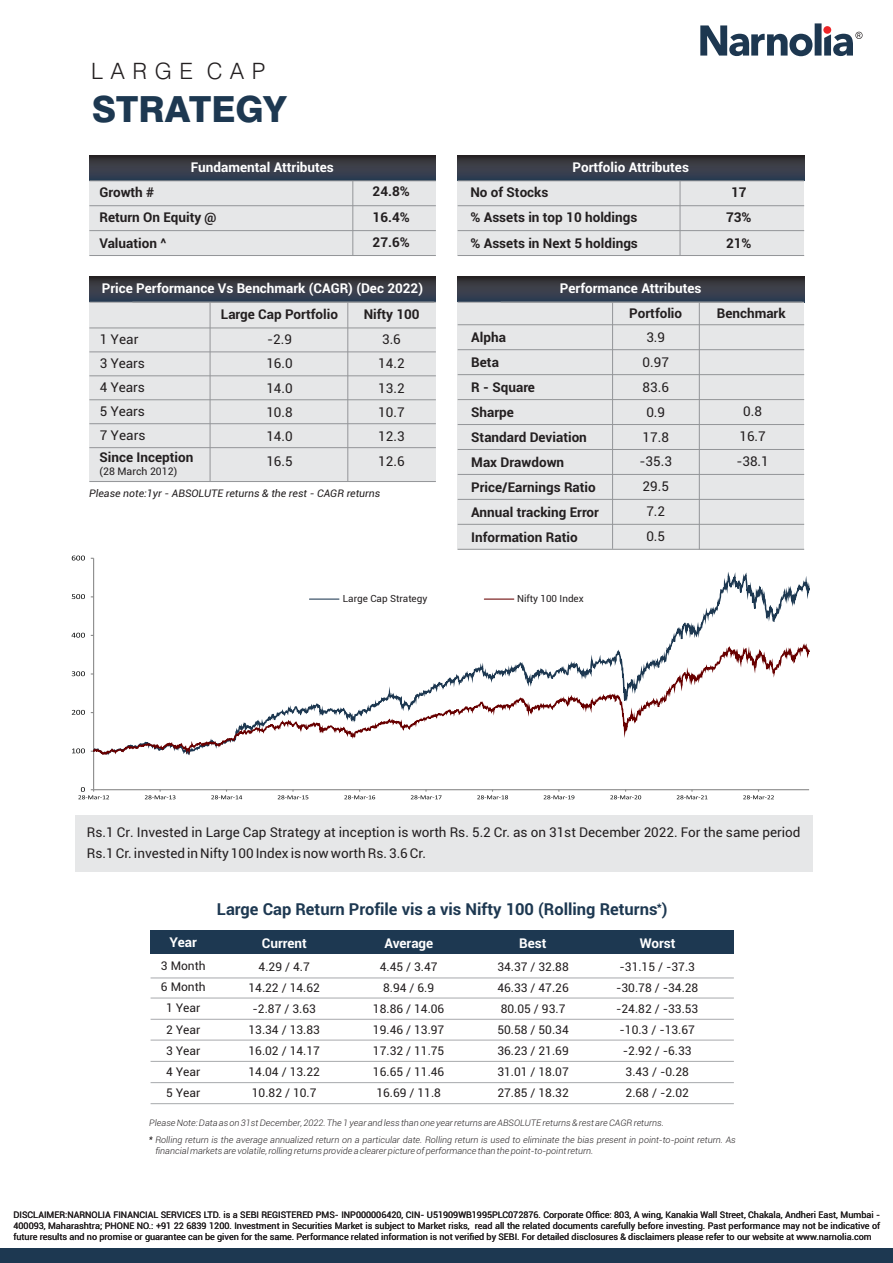
<style>
.page{position:relative;width:893px;height:1263px;background:#fff}
.page>*{position:absolute;margin:0;border:0;box-sizing:border-box;transform-origin:0 0}
.t1{font:800 36px "Swiss 721 BT";color:#1d3851}
.t2{font:300 22.5px "Swiss 721 BT";letter-spacing:.345em;color:#231f20}
.t3{font:700 16.5px "Roboto";color:#1d3851}
.t4{font:700 13.5px/25.5px "Roboto";color:#231f20}
.t5{font:13.5px/24.3px "Roboto";color:#231f20}
.t6{font:700 13.5px "Roboto";color:#fff}
.t7{font:12px/21px "Roboto";color:#231f20;text-align:center}
.t8{font:italic 10.5px "Roboto";color:#231f20}
.t9{font:10.5px "Roboto";color:#231f20}
.t10{font:italic 10.5px "Roboto";color:#231f20;scale:.93 1}
.t11{font:9.9px "Roboto";color:#231f20}
.t12{font:9px/10.8px "Roboto";color:#231f20;text-align:justify}
.t13{font:italic 300 9px/17.2px "Roboto";color:#231f20}
</style>
<div class="page">
<div style="left:0;top:1248px;width:893px;height:15px;background:#1d3851"></div>
<svg style="left:89px;top:155px;width:347px;height:26px;background:#363b46"></svg>
<div style="left:89px;top:181px;width:347px;height:75px;background:#e6e7e8"></div>
<hr style="left:89px;top:181px;width:347px;height:1px;background:#939598">
<svg style="left:89px;top:205px;width:347px;height:1px"></svg>
<svg style="left:89px;top:230px;width:347px;height:1px"></svg>
<svg style="left:89px;top:255px;width:347px;height:1px"></svg>
<hr style="left:352px;top:181px;width:1px;height:75px;background:#939598">
<svg style="left:458px;top:155px;width:346px;height:26px;background:#363b46"></svg>
<div style="left:458px;top:181px;width:346px;height:75px;background:#e6e7e8"></div>
<hr style="left:458px;top:181px;width:346px;height:1px;background:#939598">
<svg style="left:457px;top:205px;width:348px;height:1px"></svg>
<svg style="left:457px;top:230px;width:348px;height:1px"></svg>
<svg style="left:457px;top:255px;width:348px;height:1px"></svg>
<hr style="left:680px;top:181px;width:1px;height:75px;background:#939598">
<svg style="left:458px;top:277px;width:346px;height:24px;background:#353944"></svg>
<div style="left:458px;top:302px;width:346px;height:247px;background:#e6e7e8"></div>
<svg style="left:457px;top:548px;width:348px;height:2px"></svg>
<svg style="left:457px;top:524px;width:348px;height:1px"></svg>
<svg style="left:457px;top:499px;width:348px;height:1px"></svg>
<svg style="left:457px;top:474px;width:348px;height:1px"></svg>
<svg style="left:457px;top:449px;width:348px;height:1px"></svg>
<svg style="left:457px;top:424px;width:348px;height:1px"></svg>
<svg style="left:457px;top:399px;width:348px;height:1px"></svg>
<svg style="left:457px;top:374px;width:348px;height:1px"></svg>
<svg style="left:457px;top:349px;width:348px;height:1px"></svg>
<svg style="left:457px;top:324px;width:348px;height:1px"></svg>
<svg style="left:457px;top:301px;width:348px;height:2px"></svg>
<hr style="left:699px;top:302px;width:1px;height:247px;background:#939598">
<hr style="left:612px;top:302px;width:1px;height:247px;background:#939598">
<svg style="left:89px;top:277px;width:347px;height:24px;background:#353944"></svg>
<div style="left:89px;top:302px;width:347px;height:179px;background:#e6e7e8"></div>
<svg style="left:89px;top:481px;width:347px;height:1px"></svg>
<svg style="left:89px;top:447px;width:347px;height:1px"></svg>
<svg style="left:89px;top:423px;width:347px;height:1px"></svg>
<svg style="left:89px;top:399px;width:347px;height:1px"></svg>
<svg style="left:89px;top:375px;width:347px;height:2px"></svg>
<svg style="left:89px;top:351px;width:347px;height:2px"></svg>
<svg style="left:89px;top:327px;width:347px;height:2px"></svg>
<svg style="left:89px;top:301px;width:347px;height:2px"></svg>
<hr style="left:347px;top:302px;width:1px;height:179px;background:#939598">
<hr style="left:210px;top:302px;width:1px;height:179px;background:#939598">
<div style="left:75px;top:815px;width:738px;height:56px;background:#e6e7e8"></div>
<div style="left:151px;top:930px;width:583px;height:24px;background:#1d3851"></div>
<hr style="left:151px;top:977px;width:583px;height:1px;background:#a7a9ac">
<hr style="left:151px;top:998px;width:583px;height:1px;background:#a7a9ac">
<hr style="left:151px;top:1019px;width:583px;height:1px;background:#a7a9ac">
<hr style="left:151px;top:1040px;width:583px;height:1px;background:#a7a9ac">
<hr style="left:151px;top:1061px;width:583px;height:1px;background:#a7a9ac">
<hr style="left:151px;top:1082px;width:583px;height:1px;background:#a7a9ac">
<hr style="left:151px;top:1103px;width:583px;height:1px;background:#a7a9ac">
<hr style="left:93px;top:558px;width:1px;height:232px;background:#878787">
<hr style="left:94px;top:789px;width:715px;height:1px;background:#878787">
<svg style="left:91px;top:558px;width:719px;height:202px"></svg>
<svg style="left:72px;top:748px;width:13px;height:5px"></svg>
<svg style="left:72px;top:710px;width:13px;height:5px"></svg>
<svg style="left:72px;top:671px;width:13px;height:5px"></svg>
<svg style="left:72px;top:633px;width:13px;height:5px"></svg>
<svg style="left:72px;top:594px;width:13px;height:5px"></svg>
<svg style="left:72px;top:556px;width:13px;height:4px"></svg>
<svg style="left:78px;top:787px;width:31px;height:12px"></svg>
<svg style="left:145px;top:790px;width:31px;height:9px"></svg>
<svg style="left:211px;top:790px;width:31px;height:9px"></svg>
<svg style="left:278px;top:790px;width:30px;height:9px"></svg>
<svg style="left:344px;top:790px;width:31px;height:9px"></svg>
<svg style="left:411px;top:790px;width:31px;height:9px"></svg>
<svg style="left:477px;top:790px;width:31px;height:9px"></svg>
<svg style="left:544px;top:790px;width:30px;height:9px"></svg>
<svg style="left:610px;top:790px;width:31px;height:9px"></svg>
<svg style="left:677px;top:790px;width:30px;height:9px"></svg>
<svg style="left:743px;top:790px;width:31px;height:9px"></svg>
<svg style="left:700px;top:23px;width:162px;height:33px"></svg>
<h2 class="t2" style="left:91px;top:62px;width:176px">LARGE CAP</h2>
<h1 class="t1" style="left:92px;top:95px;width:197px">STRATEGY</h1>
<h3 class="t6" style="left:191px;top:162px;width:144px">Fundamental Attributes</h3>
<h3 class="t4" style="left:99px;top:180px;width:119px">Growth #<br>Return On Equity @<br>Valuation ^</h3>
<h3 class="t4" style="left:373px;top:180px;width:39px;text-align:justify">24.8% 16.4% 27.6%</h3>
<h3 class="t6" style="left:102px;top:283px;width:323px">Price Performance Vs Benchmark (CAGR) (Dec 2022)</h3>
<h3 class="t4" style="left:221px;top:303px;width:119px">Large Cap Portfolio</h3>
<h3 class="t5" style="left:266px;top:328px;width:28px;text-align:justify">-2.9<br>16.0<br>14.0<br>10.8<br>14.0<br>16.5</h3>
<h3 class="t4" style="left:364px;top:303px;width:58px">Nifty 100</h3>
<h3 class="t5" style="left:100px;top:329px;width:47px">1 Year<br>3 Years<br>4 Years<br>5 Years<br>7 Years</h3>
<h3 class="t4" style="left:100px;top:446px;width:95px">Since Inception</h3>
<p class="t9" style="left:100px;top:467px;width:79px">(28 March 2012)</p>
<h3 class="t5" style="left:378px;top:328px;width:28px">3.6<br>14.2<br>13.2<br>10.7<br>12.3<br>12.6</h3>
<p class="t8" style="left:89px;top:489px;width:293px">Please note:1yr - ABSOLUTE returns &amp; the rest - CAGR returns</p>
<h3 class="t6" style="left:572px;top:162px;width:118px">Portfolio Attributes</h3>
<h3 class="t4" style="left:470px;top:180px;width:169px">No of Stocks<br>% Assets in top 10 holdings % Assets in Next 5 holdings</h3>
<h3 class="t4" style="left:726px;top:180px;width:27px;text-align:center">17<br>73%<br>21%</h3>
<h3 class="t6" style="left:560px;top:283px;width:143px">Performance Attributes</h3>
<h3 class="t4" style="left:629px;top:302px;width:54px">Portfolio</h3>
<h3 class="t5" style="left:639px;top:326px;width:34px;line-height:24.9px;text-align:center">3.9<br>0.97<br>83.6<br>0.9<br>17.8 -35.3<br>29.5<br>7.2<br>0.5</h3>
<h3 class="t4" style="left:717px;top:302px;width:70px">Benchmark</h3>
<h3 class="t4" style="left:471px;top:326px;width:129px;line-height:24.9px">Alpha<br>Beta<br>R - Square<br>Sharpe<br>Standard Deviation<br>Max Drawdown<br>Price/Earnings Ratio<br>Annual tracking Error<br>Information Ratio</h3>
<h3 class="t5" style="left:736px;top:400px;width:34px;line-height:24.8px;text-align:center">0.8<br>16.7 -38.1</h3>
<p class="t11" style="left:343px;top:594px;width:86px">Large Cap Strategy</p>
<p class="t11" style="left:517px;top:594px;width:68px">Nifty 100 Index</p>
<h3 class="t5" style="left:87px;top:823px;width:715px;line-height:21px">Rs.1 Cr. Invested in Large Cap Strategy at inception is worth Rs. 5.2 Cr. as on 31st December 2022. For the same period<br>Rs.1 Cr. invested in Nifty 100 Index is now worth Rs. 3.6 Cr.</h3>
<h3 class="t6" style="left:170px;top:937px;width:29px">Year</h3>
<h3 class="t7" style="left:161px;top:957px;width:46px">3 Month<br>6 Month<br>1 Year<br>2 Year<br>3 Year<br>4 Year<br>5 Year</h3>
<h3 class="t3" style="left:217px;top:902px;width:452px">Large Cap Return Profile vis a vis Nifty 100 (Rolling Returns )<sup>*</sup></h3>
<h3 class="t6" style="left:262px;top:938px;width:46px">Current</h3>
<h3 class="t7" style="left:248px;top:958px;width:73px">4.29 / 4.7<br>14.22 / 14.62 -2.87 / 3.63<br>13.34 / 13.83<br>16.02 / 14.17<br>14.04 / 13.22<br>10.82 / 10.7</h3>
<h3 class="t6" style="left:384px;top:938px;width:50px">Average</h3>
<h3 class="t7" style="left:373px;top:957px;width:73px">4.45 / 3.47<br>8.94 / 6.9<br>18.86 / 14.06<br>19.46 / 13.97<br>17.32 / 11.75<br>16.65 / 11.46<br>16.69 / 11.8</h3>
<h3 class="t6" style="left:519px;top:938px;width:29px">Best</h3>
<h3 class="t7" style="left:497px;top:958px;width:73px;text-align:left">34.37 / 32.88<br>46.33 / 47.26<br>80.05 / 93.7<br>50.58 / 50.34<br>36.23 / 21.69<br>31.01 / 18.07<br>27.85 / 18.32</h3>
<h3 class="t6" style="left:640px;top:938px;width:37px">Worst</h3>
<h3 class="t7" style="left:616px;top:958px;width:84px">-31.15 / -37.3 -30.78 / -34.28 -24.82 / -33.53 -10.3 / -13.67 -2.92 / -6.33<br>3.43 / -0.28<br>2.68 / -2.02</h3>
<p class="t13" style="left:155px;top:1115px;width:582px;text-indent:-6px">Please Note: Data as on 31st December, 2022. The 1 year and less than one year returns are ABSOLUTE returns &amp; rest are CAGR returns.<br>Rolling return is the average annualized return on a particular date. Rolling return is used to eliminate the bias present in point-to-point return. As</p>
<p class="t13" style="left:155px;top:1143px;width:439px">financial markets are volatile, rolling returns provide a clearer picture of performance than the point-to-point return.</p>
<p class="t10" style="left:149px;top:1134px;width:6px">*</p>
<p class="t12" style="left:13px;top:1209px;width:868px">DISCLAIMER:NARNOLIA FINANCIAL SERVICES LTD. is a SEBI REGISTERED PMS- INP000006420, CIN- U51909WB1995PLC072876. Corporate Office: 803, A wing, Kanakia Wall Street, Chakala, Andheri East, Mumbai - 400093, Maharashtra; PHONE NO.: +91 22 6839 1200. Investment in Securities Market is subject to Market risks, read all the related documents carefully before investing. Past performance may not be indicative of future results and no promise or guarantee can be given for the same. Performance related information is not verified by SEBI. For detailed disclosures &amp; disclaimers please refer to our website at www.narnolia.com</p>
</div>
